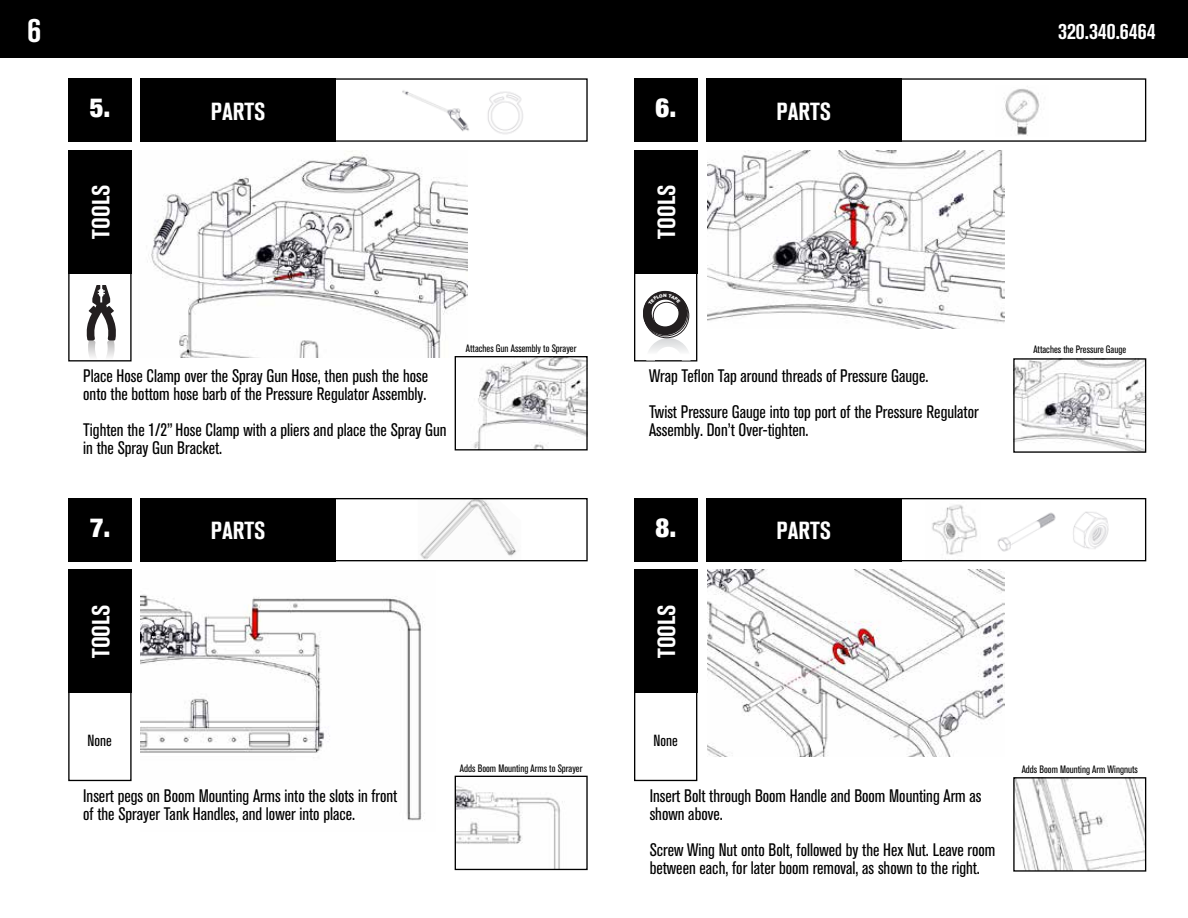
<style>
.page{position:relative;width:1188px;height:918px;background:#fff}
.page>*{position:absolute;margin:0;border:0;box-sizing:border-box;transform-origin:0 0}
.t1{font:700 condensed 34.5px "Akzidenz Grotesk BQ";color:#fff}
.t2{font:900 condensed 26.7px "Helvetica Neue";color:#fff}
.t3{font:700 condensed 24.45px "Akzidenz Grotesk BQ";color:#fff}
.t4{font:700 condensed 22.5px "Akzidenz Grotesk BQ";color:#fff}
.t5{font:condensed 18px/18px "Akzidenz Grotesk BQ";color:#000}
.t6{font:condensed 16.05px "Akzidenz Grotesk BQ";color:#000}
.t7{font:condensed 10.65px "Akzidenz Grotesk BQ";color:#000}
</style>
<div class="page">
<div style="left:0;top:0;width:1188px;height:58px;background:#000"></div>
<img style="left:1015px;top:360px;width:129px;height:91px">
<div style="left:1013px;top:358px;width:133px;height:95px;border:1px solid #000"></div>
<div style="left:68px;top:78px;width:64px;height:64px;background:#000"></div>
<div style="left:68px;top:150px;width:64px;height:123px;background:#000"></div>
<div style="left:141px;top:78px;width:195px;height:64px;background:#000"></div>
<div style="left:68px;top:265px;width:64px;height:96px;border:1px solid #000"></div>
<img style="left:147px;top:150px;width:321px;height:208px">
<img style="left:708px;top:151px;width:296px;height:177px">
<div style="left:634px;top:150px;width:63px;height:123px;background:#000"></div>
<div style="left:706px;top:78px;width:195px;height:64px;background:#000"></div>
<div style="left:634px;top:265px;width:63px;height:96px;border:1px solid #000"></div>
<div style="left:896px;top:78px;width:250px;height:64px;border:1px solid #000"></div>
<div style="left:634px;top:78px;width:63px;height:64px;background:#000"></div>
<img style="left:473px;top:358px;width:113px;height:90px">
<div style="left:455px;top:356px;width:133px;height:94px;border:1px solid #000"></div>
<img style="left:402px;top:90px;width:67px;height:42px">
<img style="left:487px;top:91px;width:36px;height:43px">
<svg style="left:86px;top:285px;width:30px;height:72px"></svg>
<img style="left:1005px;top:89px;width:34px;height:47px">
<div style="left:68px;top:498px;width:64px;height:63px;background:#000"></div>
<div style="left:68px;top:570px;width:64px;height:123px;background:#000"></div>
<div style="left:141px;top:498px;width:195px;height:63px;background:#000"></div>
<div style="left:68px;top:685px;width:64px;height:96px;border:1px solid #000"></div>
<img style="left:420px;top:500px;width:97px;height:59px">
<div style="left:330px;top:498px;width:258px;height:63px;border:1px solid #000"></div>
<img style="left:141px;top:594px;width:284px;height:227px">
<img style="left:708px;top:570px;width:296px;height:186px">
<div style="left:634px;top:570px;width:63px;height:123px;background:#000"></div>
<div style="left:706px;top:498px;width:195px;height:63px;background:#000"></div>
<div style="left:634px;top:685px;width:63px;height:96px;border:1px solid #000"></div>
<div style="left:896px;top:498px;width:250px;height:63px;border:1px solid #000"></div>
<div style="left:634px;top:498px;width:63px;height:63px;background:#000"></div>
<img style="left:1015px;top:779px;width:129px;height:91px">
<div style="left:1013px;top:777px;width:133px;height:95px;border:1px solid #000"></div>
<img style="left:457px;top:786px;width:106px;height:82px">
<div style="left:455px;top:776px;width:133px;height:94px;border:1px solid #000"></div>
<img style="left:925px;top:504px;width:56px;height:56px">
<img style="left:997px;top:512px;width:59px;height:40px">
<img style="left:1073px;top:511px;width:36px;height:38px">
<svg style="left:643px;top:291px;width:48px;height:70px"></svg>
<h1 class="t1" style="left:28px;top:10px;width:15px">6</h1>
<p class="t4" style="left:1058px;top:18px;width:99px">320.340.6464</p>
<h2 class="t2" style="left:90px;top:86px;width:22px">5.</h2>
<h2 class="t2" style="left:655px;top:86px;width:22px">6.</h2>
<h3 class="t3" style="left:211px;top:97px;width:56px">PARTS</h3>
<h3 class="t3" style="left:87px;top:239px;width:55px;rotate:-90deg">TOOLS</h3>
<h3 class="t3" style="left:653px;top:239px;width:55px;rotate:-90deg">TOOLS</h3>
<h3 class="t3" style="left:777px;top:97px;width:56px">PARTS</h3>
<p class="t5" style="left:83px;top:367px;width:346px">Place Hose Clamp over the Spray Gun Hose, then push the hose onto the bottom hose barb of the Pressure Regulator Assembly.</p>
<p class="t5" style="left:83px;top:421px;width:365px">Tighten the 1/2” Hose Clamp with a pliers and place the Spray Gun in the Spray Gun Bracket.</p>
<p class="t7" style="left:466px;top:342px;width:112px">Attaches Gun Assembly to Sprayer</p>
<p class="t5" style="left:649px;top:358px;width:331px;line-height:36px">Wrap Teflon Tap around threads of Pressure Gauge.<br>Twist Pressure Gauge into top port of the Pressure Regulator</p>
<p class="t5" style="left:649px;top:421px;width:161px">Assembly. Don’t Over-tighten.</p>
<h2 class="t2" style="left:90px;top:506px;width:22px">7.</h2>
<h2 class="t2" style="left:655px;top:506px;width:22px">8.</h2>
<h3 class="t3" style="left:211px;top:517px;width:56px">PARTS</h3>
<h3 class="t3" style="left:87px;top:658px;width:55px;rotate:-90deg">TOOLS</h3>
<h3 class="t3" style="left:653px;top:658px;width:55px;rotate:-90deg">TOOLS</h3>
<h3 class="t3" style="left:777px;top:517px;width:56px">PARTS</h3>
<p class="t7" style="left:1033px;top:344px;width:94px">Attaches the Pressure Gauge</p>
<p class="t6" style="left:88px;top:731px;width:26px">None</p>
<p class="t7" style="left:460px;top:762px;width:124px">Adds Boom Mounting Arms to Sprayer</p>
<p class="t6" style="left:653px;top:731px;width:26px">None</p>
<p class="t5" style="left:83px;top:787px;width:316px">Insert pegs on Boom Mounting Arms into the slots in front of the Sprayer Tank Handles, and lower into place.</p>
<p class="t5" style="left:650px;top:787px;width:333px">Insert Bolt through Boom Handle and Boom Mounting Arm as shown above.</p>
<p class="t5" style="left:650px;top:841px;width:347px">Screw Wing Nut onto Bolt, followed by the Hex Nut. Leave room between each, for later boom removal, as shown to the right.</p>
<p class="t7" style="left:1022px;top:763px;width:118px">Adds Boom Mounting Arm Wingnuts</p>
</div>
